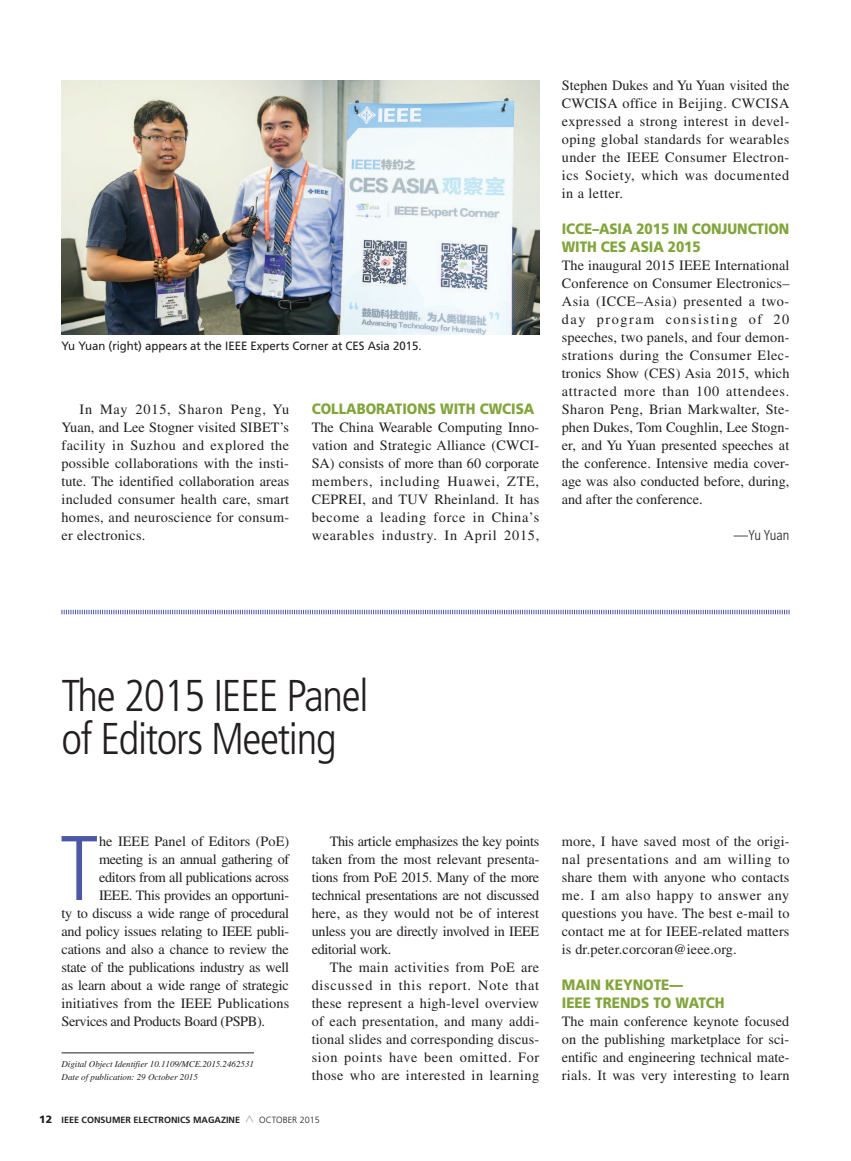
<style>
.page{position:relative;width:851px;height:1161px;background:#fff}
.page>*{position:absolute;margin:0;border:0;box-sizing:border-box;transform-origin:0 0}
.t1{font:300 condensed 91.65px "Frutiger LT Std";color:#4d57a5}
.t2{font:300 condensed 44.55px/42.9px "Frutiger LT Std";letter-spacing:-.03em;color:#231f20}
.t3{font:900 15px/18px "Frutiger LT Std";color:#82a53b;scale:.9 1}
.t4{font:14.25px/18px "Times LT Std";color:#231f20;text-align:justify}
.t5{font:14.25px "Times LT Std";letter-spacing:-.02em;color:#231f20}
.t6{font:300 condensed 14.25px "Frutiger LT Std";letter-spacing:-.03em;color:#231f20}
.t7{font:12px "Frutiger LT Std";color:#231f20;scale:.95 1}
.t8{font:italic 9px/12.8px "Times LT Std";color:#231f20}
.t9{font:700 9px "Frutiger LT Std";color:#231f20}
.s1{font-weight:900;font-size:10.5px}
.s2{font-weight:300;font-stretch:condensed;font-size:15px;color:#a8a9ad}
.s3{font-weight:300}
</style>
<div class="page">
<img style="left:62px;top:80px;width:477px;height:254px">
<svg style="left:61px;top:609px;width:728px;height:6px"></svg>
<hr style="left:62px;top:1053px;width:192px;height:1px;background:#231f20">
<p class="t7" style="left:62px;top:338px;width:380px">Yu Yuan (right) appears at the IEEE Experts Corner at CES Asia 2015.</p>
<p class="t4" style="left:62px;top:400px;width:229px;text-indent:18px">In May 2015, Sharon Peng, Yu Yuan, and Lee Stogner visited SIBET’s facility in Suzhou and explored the possible collaborations with the insti&shy;tute. The identified collaboration areas included consumer health care, smart homes, and neuroscience for consum&shy;er electronics.</p>
<p class="t3" style="left:312px;top:400px;width:249px">COLLABORATIONS WITH CWCISA</p>
<p class="t4" style="left:312px;top:418px;width:229px">The China Wearable Computing Inno&shy;vation and Strategic Alliance (CWCI-SA) consists of more than 60 corporate members, including Huawei, ZTE, CEPREI, and TUV Rheinland. It has become a leading force in China’s wearables industry. In April 2015,</p>
<p class="t4" style="left:562px;top:76px;width:229px">Stephen Dukes and Yu Yuan visited the CWCISA office in Beijing. CWCISA expressed a strong interest in devel&shy;oping global standards for wearables under the IEEE Consumer Electron&shy;ics Society, which was documented in a letter.</p>
<p class="t3" style="left:561px;top:220px;width:254px">ICCE–ASIA 2015 IN CONJUNCTION<br>WITH CES ASIA 2015</p>
<p class="t4" style="left:561px;top:256px;width:229px">The inaugural 2015 IEEE International Conference on Consumer Electronics– Asia (ICCE–Asia) presented a two&shy;day program consisting of 20 speeches, two panels, and four demon&shy;strations during the Consumer Elec&shy;tronics Show (CES) Asia 2015, which attracted more than 100 attendees.<br>Sharon Peng, Brian Markwalter, Ste&shy;phen Dukes, Tom Coughlin, Lee Stogn&shy;er, and Yu Yuan presented speeches at the conference. Intensive media cover&shy;age was also conducted before, during, and after the conference.</p>
<p class="t6" style="left:733px;top:527px;width:57px">—Yu Yuan</p>
<h2 class="t2" style="left:62px;top:675px;width:308px">The 2015 IEEE Panel of Editors Meeting</h2>
<h1 class="t1" style="left:60px;top:816px;width:41px">T</h1>
<p class="t4" style="left:99px;top:832px;width:191px">he IEEE Panel of Editors (PoE)</p>
<p class="t5" style="left:99px;top:851px;width:192px">meeting is an annual gathering of</p>
<p class="t5" style="left:99px;top:869px;width:191px">editors from all publications across</p>
<p class="t5" style="left:99px;top:887px;width:191px">IEEE. This provides an opportuni-</p>
<p class="t5" style="left:62px;top:905px;width:229px">ty to discuss a wide range of procedural</p>
<p class="t5" style="left:62px;top:923px;width:229px">and policy issues relating to IEEE publi-</p>
<p class="t4" style="left:62px;top:940px;width:229px">cations and also a chance to review the</p>
<p class="t5" style="left:62px;top:959px;width:229px">state of the publications industry as well</p>
<p class="t4" style="left:62px;top:976px;width:229px">as learn about a wide range of strategic</p>
<p class="t4" style="left:62px;top:994px;width:229px">initiatives from the IEEE Publications</p>
<p class="t5" style="left:62px;top:1013px;width:205px">Services and Products Board (PSPB).</p>
<p class="t8" style="left:62px;top:1057px;width:194px">Digital Object Identifier 10.1109/MCE.2015.2462531<br>Date of publication: 29 October 2015</p>
<p class="t4" style="left:312px;top:832px;width:229px;text-indent:18px">This article emphasizes the key points taken from the most relevant presenta&shy;tions from PoE 2015. Many of the more technical presentations are not discussed here, as they would not be of interest unless you are directly involved in IEEE editorial work.</p>
<p class="t4" style="left:312px;top:958px;width:229px;text-indent:18px">The main activities from PoE are discussed in this report. Note that these represent a high-level overview of each presentation, and many addi&shy;tional slides and corresponding discus&shy;sion points have been omitted. For those who are interested in learning</p>
<p class="t9" style="left:39px;top:1115px;width:282px"><span class="s1">12</span> IEEE CONSUMER ELECTRONICS MAGAZINE <span class="s2">^</span> <span class="s3">OCTOBER 2015</span></p>
<p class="t4" style="left:562px;top:832px;width:229px">more, I have saved most of the origi&shy;nal presentations and am willing to share them with anyone who contacts me. I am also happy to answer any questions you have. The best e-mail to contact me at for IEEE-related matters is dr.peter.corcoran@ieee.org.</p>
<p class="t3" style="left:562px;top:976px;width:182px">MAIN KEYNOTE—<br>IEEE TRENDS TO WATCH</p>
<p class="t4" style="left:562px;top:1012px;width:229px">The main conference keynote focused on the publishing marketplace for sci&shy;entific and engineering technical mate&shy;rials. It was very interesting to learn</p>
</div>
